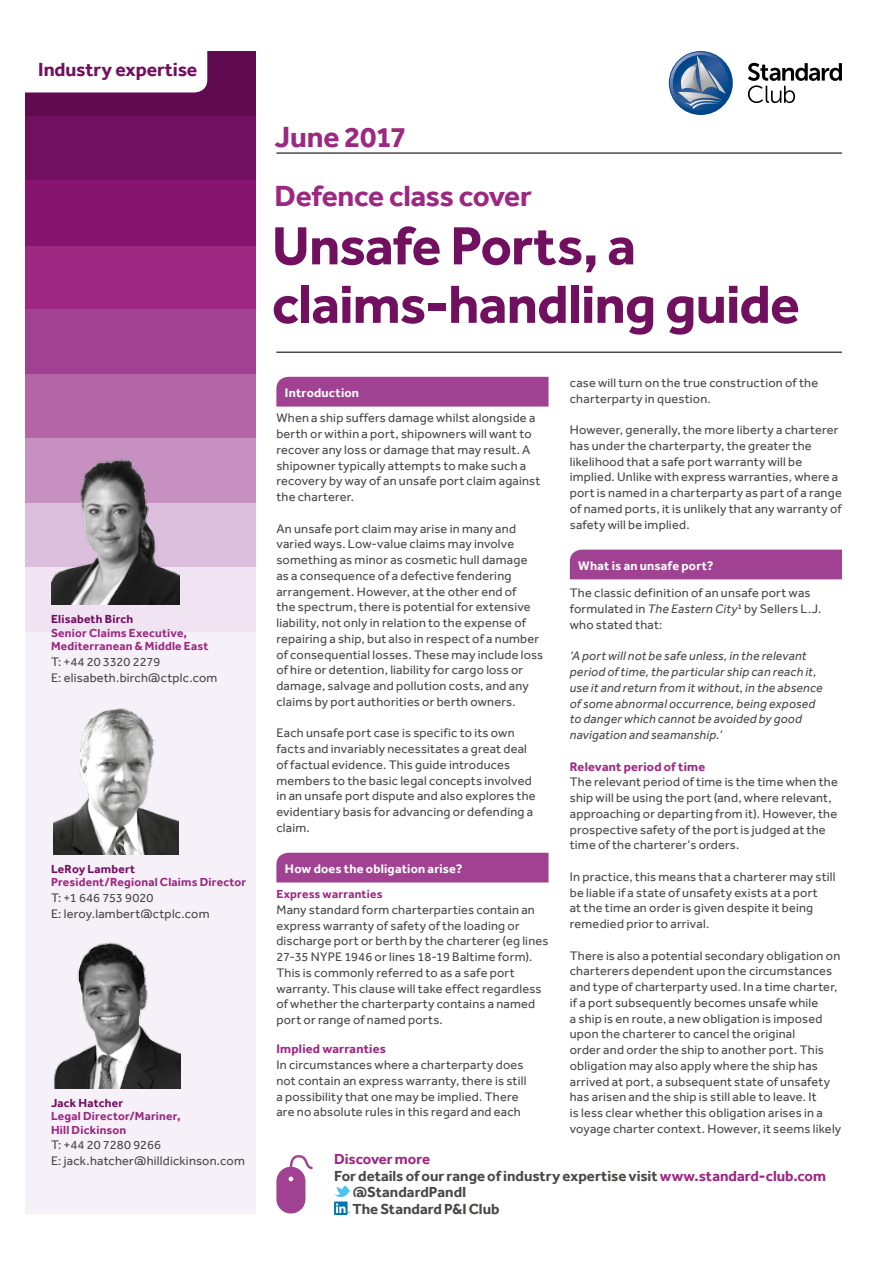
<style>
.page{position:relative;width:893px;height:1263px;background:#fff}
.page>*{position:absolute;margin:0;border:0;box-sizing:border-box;transform-origin:0 0}
.t1{font:700 55.5px/58.5px "Effra";letter-spacing:-.015em;color:#71105f}
.t2{font:700 30px "Effra";letter-spacing:-.01em;color:#9c2882}
.t3{font:700 19.5px "Effra";letter-spacing:-.005em;color:#71105f}
.t4{font:700 15px "Effra";color:#4a4948}
.t5{font:700 15px "Effra";letter-spacing:-.005em;color:#9c2882}
.t6{font:12.75px/15.8px "Effra";letter-spacing:.015em;color:#4a4948}
.t7{font:italic 12.75px/15.8px "Effra";letter-spacing:.015em;color:#4a4948}
.t8{font:700 12.75px "Effra";letter-spacing:.015em;color:#fff}
.t9{font:700 12.75px "Effra";letter-spacing:.015em;color:#9c2882}
.t10{font:700 12px/13.5px "Effra";letter-spacing:.02em;color:#9c2882}
.t11{font:700 12px "Effra";letter-spacing:.02em;color:#71105f}
.s1{font-style:italic}
.s2{color:#9c2882}
</style>
<div class="page">
<div style="left:26px;top:52px;width:230px;height:1161px;background:#f6f0f8"></div>
<div style="left:26px;top:567px;width:230px;height:64px;background:#f0e4f2"></div>
<div style="left:26px;top:502px;width:230px;height:65px;background:#dbbfdd"></div>
<div style="left:26px;top:438px;width:230px;height:64px;background:#c691c1"></div>
<div style="left:26px;top:373px;width:230px;height:65px;background:#b365a5"></div>
<div style="left:26px;top:309px;width:230px;height:64px;background:#a04191"></div>
<div style="left:26px;top:244px;width:230px;height:65px;background:#9c2882"></div>
<div style="left:26px;top:180px;width:230px;height:65px;background:#871570"></div>
<div style="left:26px;top:115px;width:230px;height:65px;background:#71105f"></div>
<div style="left:26px;top:51px;width:230px;height:64px;background:#600b50"></div>
<div style="left:26px;top:51px;width:181px;height:41px;background:#fff"></div>
<svg style="left:748px;top:63px;width:94px;height:40px"></svg>
<svg style="left:669px;top:51px;width:64px;height:64px"></svg>
<svg style="left:670px;top:52px;width:62px;height:62px"></svg>
<svg style="left:673px;top:55px;width:56px;height:56px"></svg>
<svg style="left:678px;top:55px;width:49px;height:54px;background:#5f81a8"></svg>
<hr style="left:276px;top:152px;width:566px;height:2px;background:#4a4948">
<hr style="left:276px;top:351px;width:566px;height:2px;background:#4a4948">
<div style="left:276px;top:377px;width:273px;height:30px;background:#a04191"></div>
<div style="left:276px;top:853px;width:273px;height:29px;background:#a04191"></div>
<div style="left:570px;top:550px;width:272px;height:29px;background:#a04191"></div>
<div style="left:334px;top:1201px;width:14px;height:14px;background:#0076b3"></div>
<svg style="left:334px;top:1185px;width:17px;height:28px"></svg>
<svg style="left:276px;top:1155px;width:37px;height:58px"></svg>
<img style="left:53px;top:708px;width:125px;height:147px">
<img style="left:54px;top:942px;width:127px;height:147px">
<img style="left:51px;top:459px;width:128px;height:146px">
<h3 class="t3" style="left:38px;top:58px;width:161px">Industry expertise</h3>
<p class="t11" style="left:51px;top:612px;width:84px">Elisabeth Birch</p>
<p class="t10" style="left:51px;top:625px;width:159px">Senior Claims Executive,<br>Mediterranean &amp; Middle East</p>
<p class="t6" style="left:51px;top:653px;width:168px">T: +44 20 3320 2279<br>E: elisabeth.birch@ctplc.com</p>
<p class="t11" style="left:51px;top:861px;width:86px">LeRoy Lambert</p>
<p class="t10" style="left:51px;top:875px;width:197px">President/Regional Claims Director</p>
<p class="t6" style="left:51px;top:890px;width:160px">T: +1 646 753 9020<br>E: leroy.lambert@ctplc.com</p>
<p class="t11" style="left:51px;top:1095px;width:74px">Jack Hatcher</p>
<p class="t10" style="left:51px;top:1109px;width:131px">Legal Director/Mariner,<br>Hill Dickinson</p>
<p class="t6" style="left:51px;top:1137px;width:195px">T: +44 20 7280 9266<br>E: jack.hatcher@hilldickinson.com</p>
<h2 class="t2" style="left:274px;top:119px;width:134px">June 2017</h2>
<h2 class="t2" style="left:274px;top:178px;width:259px">Defence class cover</h2>
<h1 class="t1" style="left:272px;top:215px;width:529px">Unsafe Ports, a claims-handling guide</h1>
<p class="t8" style="left:285px;top:385px;width:76px">Introduction</p>
<p class="t6" style="left:276px;top:410px;width:266px">When a ship suffers damage whilst alongside a berth or within a port, shipowners will want to recover any loss or damage that may result. A shipowner typically attempts to make such a recovery by way of an unsafe port claim against the charterer.</p>
<p class="t6" style="left:276px;top:520px;width:268px">An unsafe port claim may arise in many and varied ways. Low-value claims may involve something as minor as cosmetic hull damage<br>as a consequence of a defective fendering arrangement. However, at the other end of<br>the spectrum, there is potential for extensive liability, not only in relation to the expense of repairing a ship, but also in respect of a number of consequential losses. These may include loss of hire or detention, liability for cargo loss or damage, salvage and pollution costs, and any claims by port authorities or berth owners.</p>
<p class="t6" style="left:276px;top:725px;width:261px">Each unsafe port case is specific to its own facts and invariably necessitates a great deal of factual evidence. This guide introduces members to the basic legal concepts involved in an unsafe port dispute and also explores the evidentiary basis for advancing or defending a claim.</p>
<p class="t8" style="left:285px;top:861px;width:179px">How does the obligation arise?</p>
<p class="t10" style="left:276px;top:887px;width:108px">Express warranties</p>
<p class="t6" style="left:276px;top:901px;width:274px">Many standard form charterparties contain an express warranty of safety of the loading or discharge port or berth by the charterer (eg lines 27-35 NYPE 1946 or lines 18-19 Baltime form).<br>This is commonly referred to as a safe port warranty. This clause will take effect regardless of whether the charterparty contains a named port or range of named ports.</p>
<p class="t9" style="left:276px;top:1041px;width:111px">Implied warranties</p>
<p class="t6" style="left:276px;top:1057px;width:252px">In circumstances where a charterparty does not contain an express warranty, there is still a possibility that one may be implied. There are no absolute rules in this regard and each</p>
<p class="t6" style="left:570px;top:375px;width:250px">case will turn on the true construction of the charterparty in question.</p>
<p class="t6" style="left:570px;top:422px;width:273px">However, generally, the more liberty a charterer has under the charterparty, the greater the likelihood that a safe port warranty will be implied. Unlike with express warranties, where a port is named in a charterparty as part of a range of named ports, it is unlikely that any warranty of safety will be implied.</p>
<p class="t8" style="left:578px;top:557px;width:137px">What is an unsafe port?</p>
<p class="t6" style="left:570px;top:585px;width:253px">The classic definition of an unsafe port was formulated in <span class="s1">The Eastern City</span><sup>1</sup> by Sellers L.J. who stated that:</p>
<p class="t7" style="left:570px;top:648px;width:255px">‘A port will not be safe unless, in the relevant period of time, the particular ship can reach it, use it and return from it without, in the absence of some abnormal occurrence, being exposed to danger which cannot be avoided by good navigation and seamanship.’</p>
<p class="t9" style="left:570px;top:758px;width:137px">Relevant period of time</p>
<p class="t6" style="left:570px;top:774px;width:270px">The relevant period of time is the time when the ship will be using the port (and, where relevant, approaching or departing from it). However, the prospective safety of the port is judged at the time of the charterer’s orders.</p>
<p class="t6" style="left:570px;top:868px;width:267px">In practice, this means that a charterer may still be liable if a state of unsafety exists at a port<br>at the time an order is given despite it being remedied prior to arrival.</p>
<p class="t6" style="left:570px;top:947px;width:273px">There is also a potential secondary obligation on charterers dependent upon the circumstances and type of charterparty used. In a time charter, if a port subsequently becomes unsafe while<br>a ship is en route, a new obligation is imposed upon the charterer to cancel the original<br>order and order the ship to another port. This obligation may also apply where the ship has arrived at port, a subsequent state of unsafety has arisen and the ship is still able to leave. It<br>is less clear whether this obligation arises in a voyage charter context. However, it seems likely</p>
<p class="t5" style="left:334px;top:1150px;width:98px">Discover more</p>
<p class="t4" style="left:334px;top:1166px;width:493px">For details of our range of industry expertise visit <span class="s2">www.standard-club.com</span></p>
<p class="t4" style="left:353px;top:1183px;width:115px">@StandardPandI</p>
<p class="t4" style="left:352px;top:1199px;width:149px">The Standard P&amp;I Club</p>
</div>
